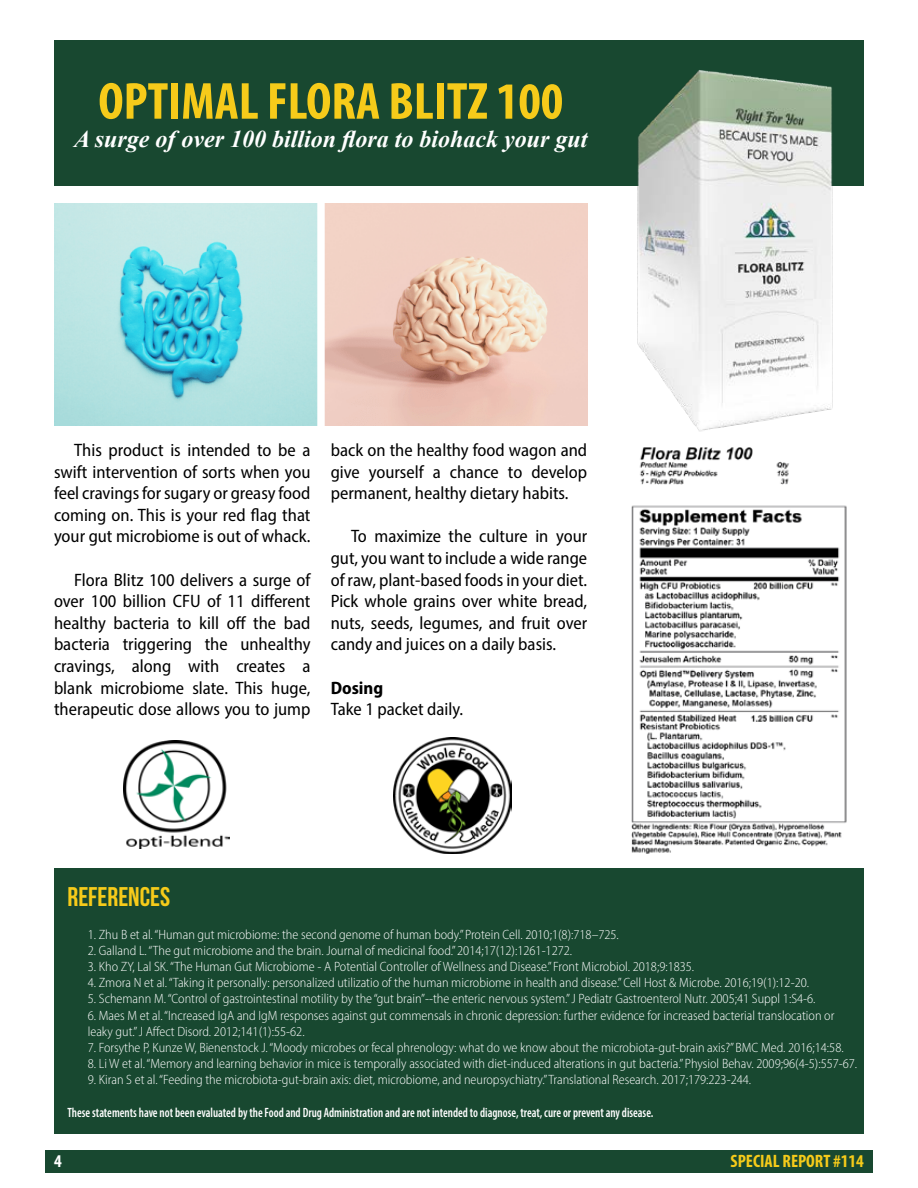
<style>
.page{position:relative;width:918px;height:1188px;background:#fff}
.page>*{position:absolute;margin:0;border:0;box-sizing:border-box;transform-origin:0 0}
.t1{font:700 condensed 52.5px "Myriad Pro";color:#f6cb1a}
.t2{font:700 27px "Bebas Neue";color:#f6cb1a}
.t3{font:italic 700 24px "Times New Roman";color:#fff}
.t4{font:semi-condensed 18px/21.6px "Myriad Pro";color:#000;text-align:justify}
.t5{font:700 condensed 18px "Myriad Pro";color:#f6cb1a}
.t6{font:700 semi-condensed 18px "Myriad Pro";color:#000}
.t7{font:700 condensed 18px "Myriad Pro";color:#fff}
.t8{font:300 semi-condensed 13.5px/16.2px "Myriad Pro";color:#fff}
.t9{font:600 condensed 13.5px "Myriad Pro";color:#fff;scale:.89 1}
</style>
<div class="page">
<div style="left:45px;top:1150px;width:828px;height:22px;background:#184830"></div>
<div style="left:54px;top:40px;width:810px;height:146px;background:#184830"></div>
<img style="left:637px;top:70px;width:196px;height:362px">
<div style="left:54px;top:869px;width:810px;height:265px;background:#184830"></div>
<img style="left:123px;top:741px;width:107px;height:107px">
<img style="left:393px;top:737px;width:118px;height:117px">
<img style="left:631px;top:447px;width:216px;height:407px">
<img style="left:54px;top:204px;width:533px;height:222px">
<h1 class="t1" style="left:98px;top:68px;width:466px">OPTIMAL FLORA BLITZ 100</h1>
<h3 class="t3" style="left:74px;top:123px;width:515px">A surge of over 100 billion flora to biohack your gut</h3>
<h3 class="t4" style="left:54px;top:439px;width:258px;text-indent:20px">This product is intended to be a swift intervention of sorts when you feel cravings for sugary or greasy food coming on. This is your red flag that your gut microbiome is out of whack.</h3>
<p class="t4" style="left:54px;top:569px;width:258px;text-indent:20px">Flora Blitz 100 delivers a surge of over 100 billion CFU of 11 different healthy bacteria to kill off the bad bacteria triggering the unhealthy cravings, along with creates a blank microbiome slate. This huge, therapeutic dose allows you to jump</p>
<h3 class="t4" style="left:331px;top:439px;width:258px">back on the healthy food wagon and give yourself a chance to develop permanent, healthy dietary habits.</h3>
<h3 class="t4" style="left:331px;top:525px;width:258px;text-indent:20px">To maximize the culture in your gut, you want to include a wide range of raw, plant-based foods in your diet.<br>Pick whole grains over white bread, nuts, seeds, legumes, and fruit over candy and juices on a daily basis.</h3>
<h3 class="t6" style="left:331px;top:676px;width:54px">Dosing</h3>
<h3 class="t4" style="left:331px;top:698px;width:134px">Take 1 packet daily.</h3>
<h2 class="t2" style="left:68px;top:882px;width:104px">REFERENCES</h2>
<p class="t8" style="left:88px;top:926px;width:533px">1. Zhu B et al. “Human gut microbiome: the second genome of human body.” Protein Cell. 2010;1(8):718–725.</p>
<p class="t8" style="left:88px;top:942px;width:486px">2. Galland L. “The gut microbiome and the brain. Journal of medicinal food.” 2014;17(12):1261-1272.</p>
<p class="t8" style="left:88px;top:958px;width:608px">3. Kho ZY, Lal SK. “The Human Gut Microbiome - A Potential Controller of Wellness and Disease.” Front Microbiol. 2018;9:1835.</p>
<p class="t8" style="left:88px;top:975px;width:723px">4. Zmora N et al. “Taking it personally: personalized utilizatio of the human microbiome in health and disease.” Cell Host &amp; Microbe. 2016;19(1):12-20.</p>
<p class="t8" style="left:88px;top:991px;width:729px">5. Schemann M. “Control of gastrointestinal motility by the “gut brain”--the enteric nervous system.” J Pediatr Gastroenterol Nutr. 2005;41 Suppl 1:S4-6.</p>
<p class="t8" style="left:88px;top:1007px;width:748px">6. Maes M et al. “Increased IgA and IgM responses against gut commensals in chronic depression: further evidence for increased bacterial translocation or leaky gut.” J Affect Disord. 2012;141(1):55-62.</p>
<p class="t8" style="left:88px;top:1039px;width:757px">7. Forsythe P, Kunze W, Bienenstock J. “Moody microbes or fecal phrenology: what do we know about the microbiota-gut-brain axis?” BMC Med. 2016;14:58.</p>
<p class="t8" style="left:88px;top:1056px;width:771px">8. Li W et al. “Memory and learning behavior in mice is temporally associated with diet-induced alterations in gut bacteria.” Physiol Behav. 2009;96(4-5):557-67.</p>
<p class="t8" style="left:88px;top:1072px;width:665px">9. Kiran S et al. “Feeding the microbiota-gut-brain axis: diet, microbiome, and neuropsychiatry.” Translational Research. 2017;179:223-244.</p>
<p class="t9" style="left:68px;top:1104px;width:660px">These statements have not been evaluated by the Food and Drug Administration and are not intended to diagnose, treat, cure or prevent any disease.</p>
<h3 class="t7" style="left:54px;top:1150px;width:9px">4</h3>
<h3 class="t5" style="left:731px;top:1150px;width:135px">SPECIAL REPORT #114</h3>
</div>
